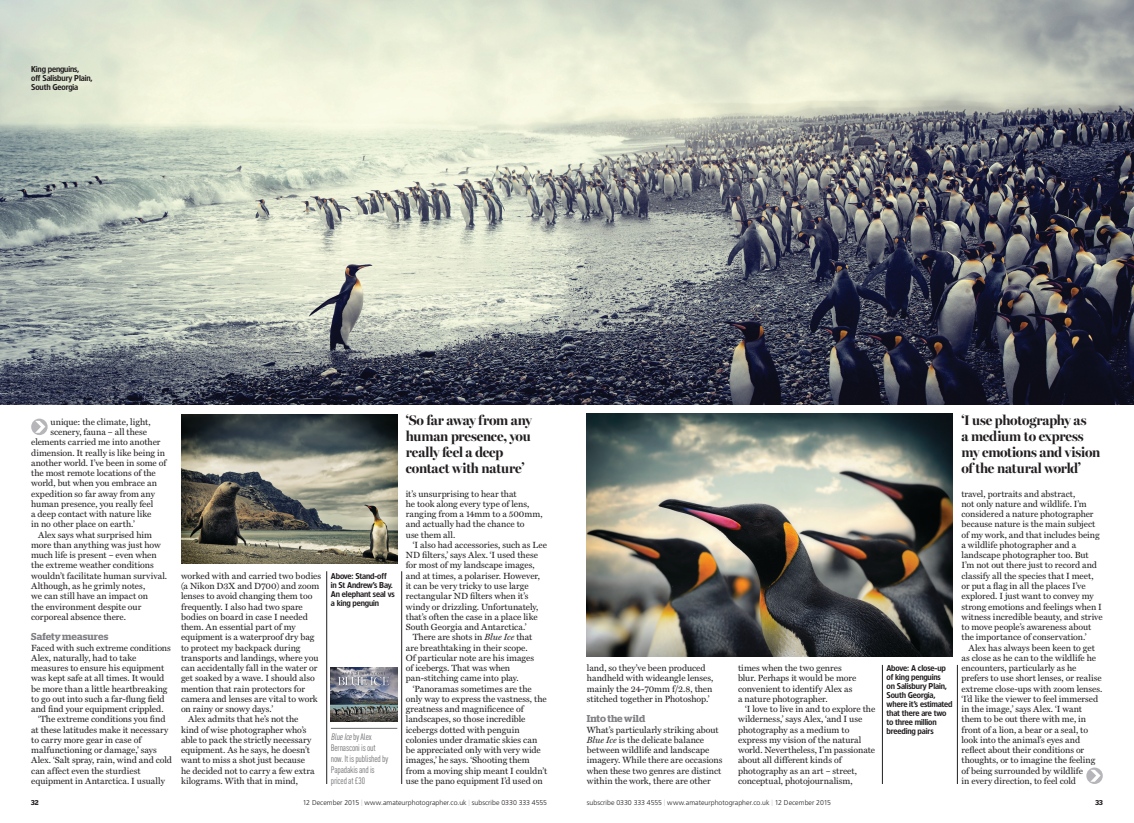
<style>
.page{position:relative;width:1134px;height:823px;background:#fff}
.page>*{position:absolute;margin:0;border:0;box-sizing:border-box;transform-origin:0 0}
.Quotes{font:700 14px/16px "Miller Banner";letter-spacing:-.015em;color:#231f20}
.Stag_Xhead{font:600 10px "Stag";letter-spacing:.01em;color:#818186}
.Biog_etc{font:9.2px/11px "DIN Cond";letter-spacing:-.02em;color:#6c6d70}
.Body_copy__Miller{font:9px/10.2px "Miller Text";color:#231f20}
.Stag_Xhead-2{font:9px/10.3px "Miller Text";color:#231f20}
.Caption_camera_spec{font:600 8px/9px "TF Forever Two";letter-spacing:-.01em;color:#231f20}
.t1{font:300 7px "Frutiger";color:#231f20}
.t2{font:600 7px "Stag";color:#231f20}
.s1{font-style:italic}
.s2{font-size:9.1px;color:#c7c8ca}
</style>
<div class="page">
<img style="left:0;top:0;width:1134px;height:404px">
<svg style="left:31px;top:418px;width:17px;height:17px"></svg>
<hr style="left:331px;top:727px;width:66px;height:1px;background:#6c6d70">
<img style="left:587px;top:413px;width:366px;height:243px">
<img style="left:181px;top:414px;width:216px;height:149px">
<svg style="left:1086px;top:767px;width:17px;height:16px"></svg>
<hr style="left:401px;top:571px;width:1px;height:212px;background:#231f20">
<hr style="left:957px;top:664px;width:1px;height:119px;background:#231f20">
<hr style="left:327px;top:571px;width:1px;height:212px;background:#231f20">
<hr style="left:882px;top:664px;width:1px;height:119px;background:#231f20">
<img style="left:331px;top:667px;width:66px;height:54px">
<p class="Caption_camera_spec" style="left:31px;top:64px;width:63px">King penguins,<br>off Salisbury Plain,<br>South Georgia</p>
<p class="Body_copy__Miller" style="left:50px;top:416px;width:102px">unique: the climate, light,</p>
<p class="Body_copy__Miller" style="left:50px;top:426px;width:98px">scenery, fauna – all these</p>
<p class="Body_copy__Miller" style="left:31px;top:437px;width:131px">elements carried me into another</p>
<p class="Body_copy__Miller" style="left:31px;top:447px;width:135px">dimension. It really is like being in</p>
<p class="Body_copy__Miller" style="left:31px;top:457px;width:137px">another world. I’ve been in some of</p>
<p class="Body_copy__Miller" style="left:31px;top:467px;width:126px">the most remote locations of the</p>
<p class="Body_copy__Miller" style="left:31px;top:478px;width:127px">world, but when you embrace an</p>
<p class="Body_copy__Miller" style="left:31px;top:488px;width:125px">expedition so far away from any</p>
<p class="Body_copy__Miller" style="left:31px;top:498px;width:124px">human presence, you really feel</p>
<p class="Body_copy__Miller" style="left:31px;top:508px;width:122px">a deep contact with nature like</p>
<p class="Body_copy__Miller" style="left:31px;top:519px;width:105px">in no other place on earth.’</p>
<p class="Body_copy__Miller" style="left:31px;top:529px;width:137px;text-indent:7px">Alex says what surprised him more than anything was just how much life is present – even when the extreme weather conditions wouldn’t facilitate human survival.<br>Although, as he grimly notes,<br>we can still have an impact on<br>the environment despite our corporeal absence there.</p>
<p class="Stag_Xhead" style="left:31px;top:630px;width:79px">Safety measures</p>
<p class="Stag_Xhead-2" style="left:31px;top:642px;width:141px">Faced with such extreme conditions Alex, naturally, had to take measures to ensure his equipment was kept safe at all times. It would be more than a little heartbreaking to go out into such a far-flung field and find your equipment crippled.</p>
<p class="Body_copy__Miller" style="left:31px;top:713px;width:142px;text-indent:7px">‘The extreme conditions you find at these latitudes make it necessary to carry more gear in case of malfunctioning or damage,’ says Alex. ‘Salt spray, rain, wind and cold can affect even the sturdiest equipment in Antarctica. I usually</p>
<p class="Body_copy__Miller" style="left:181px;top:570px;width:142px">worked with and carried two bodies (a Nikon D3X and D700) and zoom lenses to avoid changing them too frequently. I also had two spare bodies on board in case I needed them. An essential part of my equipment is a waterproof dry bag to protect my backpack during transports and landings, where you can accidentally fall in the water or get soaked by a wave. I should also mention that rain protectors for camera and lenses are vital to work on rainy or snowy days.’</p>
<p class="Body_copy__Miller" style="left:181px;top:713px;width:135px;text-indent:7px">Alex admits that he’s not the kind of wise photographer who’s able to pack the strictly necessary equipment. As he says, he doesn’t want to miss a shot just because he decided not to carry a few extra kilograms. With that in mind,</p>
<p class="Caption_camera_spec" style="left:331px;top:571px;width:65px">Above: Stand-off<br>in St Andrew’s Bay.<br>An elephant seal vs a king penguin</p>
<p class="Biog_etc" style="left:331px;top:730px;width:59px"><span class="s1">BlueIce</span>b y A l e x<br>Bernasconi is out now. It is published by<br>Papadakis and is priced at £30</p>
<p class="Quotes" style="left:406px;top:412px;width:128px">‘So far away from any human presence, you really feel a deep contact with nature’</p>
<p class="Quotes" style="left:961px;top:412px;width:140px">‘I use photography as<br>a medium to express my emotions and vision of the natural world’</p>
<p class="Body_copy__Miller" style="left:406px;top:488px;width:138px">it’s unsurprising to hear that<br>he took along every type of lens, ranging from a 14mm to a 500mm, and actually had the chance to<br>use them all.</p>
<p class="Body_copy__Miller" style="left:406px;top:539px;width:143px;text-indent:7px">‘I also had accessories, such as Lee ND filters,’ says Alex. ‘I used these for most of my landscape images, and at times, a polariser. However, it can be very tricky to use large rectangular ND filters when it’s windy or drizzling. Unfortunately, that’s often the case in a place like South Georgia and Antarctica.’</p>
<p class="Body_copy__Miller" style="left:406px;top:631px;width:130px;text-indent:7px">There are shots in <span class="s1">Blue Ice</span> that are breathtaking in their scope.<br>Of particular note are his images of icebergs. That was when pan-stitching came into play.</p>
<p class="Body_copy__Miller" style="left:406px;top:683px;width:143px;text-indent:7px">‘Panoramas sometimes are the only way to express the vastness, the greatness and magnificence of landscapes, so those incredible icebergs dotted with penguin colonies under dramatic skies can be appreciated only with very wide images,’ he says. ‘Shooting them from a moving ship meant I couldn’t use the pano equipment I’d used on</p>
<p class="Body_copy__Miller" style="left:587px;top:662px;width:128px">land, so they’ve been produced handheld with wideangle lenses, mainly the 24-70mm f/2.8, then stitched together in Photoshop.’</p>
<p class="Stag_Xhead" style="left:587px;top:712px;width:60px">Into the wild</p>
<p class="Stag_Xhead-2" style="left:587px;top:724px;width:137px">What’s particularly striking about <span class="s1">Blue Ice</span> is the delicate balance between wildlife and landscape imagery. While there are occasions when these two genres are distinct within the work, there are other</p>
<p class="Stag_Xhead-2" style="left:738px;top:662px;width:120px">times when the two genres blur. Perhaps it would be more convenient to identify Alex as a nature photographer.</p>
<p class="Body_copy__Miller" style="left:738px;top:703px;width:139px;text-indent:7px">‘I love to live in and to explore the wilderness,’ says Alex, ‘and I use photography as a medium to express my vision of the natural world. Nevertheless, I’m passionate about all different kinds of photography as an art – street, conceptual, photojournalism,</p>
<p class="Caption_camera_spec" style="left:886px;top:663px;width:68px">Above: A close-up of king penguins<br>on Salisbury Plain,<br>South Georgia, where it’s estimated that there are two to three million breeding pairs</p>
<p class="Body_copy__Miller" style="left:961px;top:488px;width:143px">travel, portraits and abstract,<br>not only nature and wildlife. I’m considered a nature photographer because nature is the main subject of my work, and that includes being a wildlife photographer and a landscape photographer too. But I’m not out there just to record and classify all the species that I meet, or put a flag in all the places I’ve explored. I just want to convey my strong emotions and feelings when I witness incredible beauty, and strive to move people’s awareness about the importance of conservation.’</p>
<p class="Body_copy__Miller" style="left:961px;top:642px;width:143px;text-indent:7px">Alex has always been keen to get as close as he can to the wildlife he encounters, particularly as he prefers to use short lenses, or realise extreme close-ups with zoom lenses. ‘I’d like the viewer to feel immersed in the image,’ says Alex. ‘I want them to be out there with me, in front of a lion, a bear or a seal, to look into the animal’s eyes and reflect about their conditions or thoughts, or to imagine the feeling of being surrounded by wildlife<br>in every direction, to feel cold</p>
<p class="t2" style="left:31px;top:797px;width:9px">32</p>
<p class="t1" style="left:303px;top:797px;width:246px">12 December 2015 <span class="s2">I</span> www.amateurphotographer.co.uk <span class="s2">I</span> subscribe 0330 333 4555</p>
<p class="t2" style="left:1095px;top:797px;width:9px">33</p>
<p class="t1" style="left:587px;top:797px;width:246px">subscribe 0330 333 4555 <span class="s2">I</span> www.amateurphotographer.co.uk <span class="s2">I</span> 12 December 2015</p>
</div>
